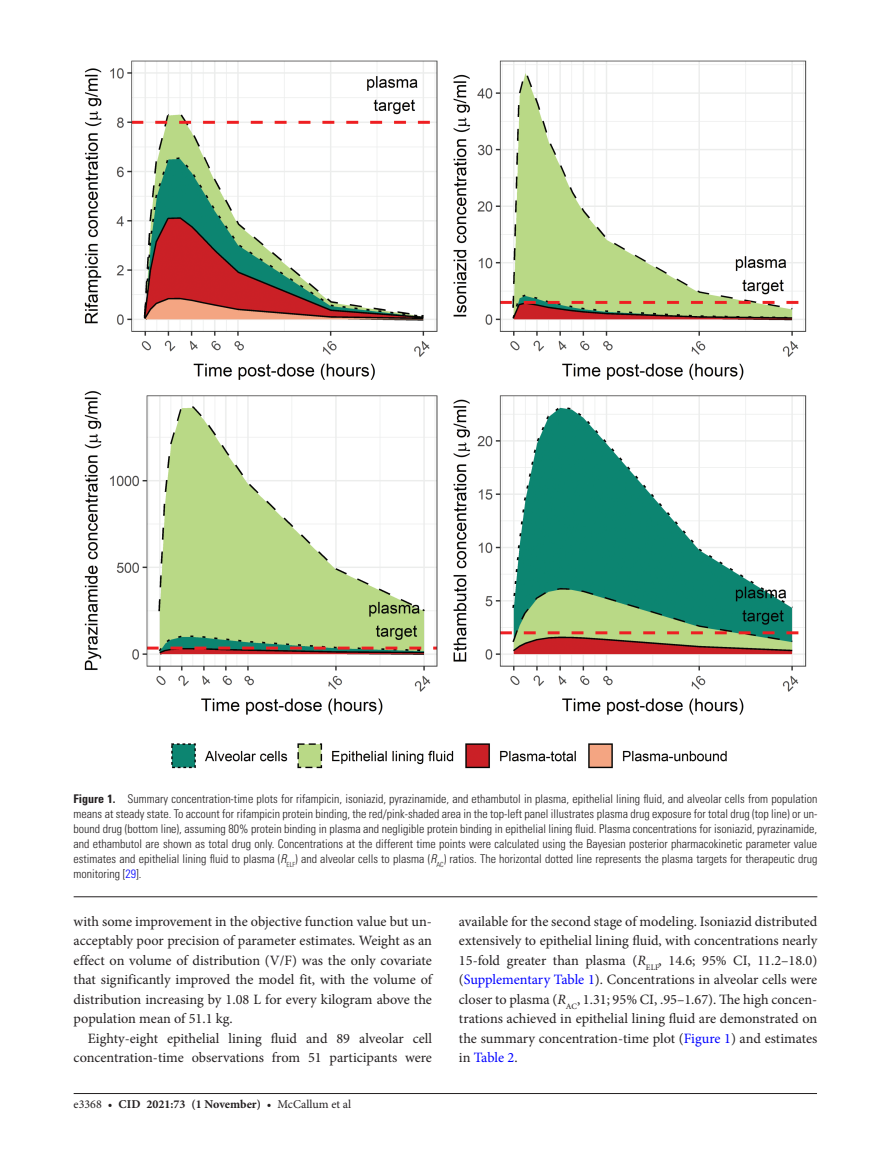
<style>
.page{position:relative;width:891px;height:1174px;background:#fff}
.page>*{position:absolute;margin:0;border:0;box-sizing:border-box;transform-origin:0 0}
.t1{font:14.25px/19.5px "Minion Pro";color:#231f20;text-align:justify}
.t2{font:300 condensed 12px/15px "Univers LT Std";color:#231f20;text-align:justify}
.t3{font:700 12px "Minion Pro";color:#231f20}
.s1{font-weight:700}
.s2{font-style:italic}
.s3{color:#00f}
.s4{font-weight:400}
</style>
<div class="page">
<hr style="left:74px;top:1093px;width:743px;height:1px;background:#231f20">
<hr style="left:74px;top:896px;width:743px;height:1px;background:#231f20">
<img style="left:84px;top:60px;width:723px;height:709px">
<p class="t2" style="left:74px;top:792px;width:745px"><span class="s1">Figure 1.</span> Summary concentration-time plots for rifampicin, isoniazid, pyrazinamide, and ethambutol in plasma, epithelial lining fluid, and alveolar cells from population means at steady state. To account for rifampicin protein binding, the red/pink-shaded area in the top-left panel illustrates plasma drug exposure for total drug (top line) or un&shy;bound drug (bottom line), assuming 80% protein binding in plasma and negligible protein binding in epithelial lining fluid. Plasma concentrations for isoniazid, pyrazinamide, and ethambutol are shown as total drug only. Concentrations at the different time points were calculated using the Bayesian posterior pharmacokinetic parameter value estimates and epithelial lining fluid to plasma (<span class="s2">R</span><sub>ELF</sub>) and alveolar cells to plasma (<span class="s2">R</span><sub>AC</sub>) ratios. The horizontal dotted line represents the plasma targets for therapeutic drug monitoring [<span class="s3">29</span>].</p>
<p class="t1" style="left:74px;top:912px;width:360px">with some improvement in the objective function value but un&shy;acceptably poor precision of parameter estimates. Weight as an effect on volume of distribution (V/F) was the only covariate that significantly improved the model fit, with the volume of distribution increasing by 1.08 L for every kilogram above the population mean of 51.1 kg.</p>
<p class="t1" style="left:74px;top:1029px;width:360px;text-align:right">Eighty-eight epithelial lining fluid and 89 alveolar cell concentration-time observations from 51 participants were</p>
<p class="t3" style="left:74px;top:1095px;width:279px"><span class="s4">e3368 •</span> cid 2021:73 (1 November) <span class="s4">• McCallum et al</span></p>
<p class="t1" style="left:459px;top:912px;width:360px">available for the second stage of modeling. Isoniazid distributed extensively to epithelial lining fluid, with concentrations nearly 15-fold greater than plasma (<span class="s2">R</span><sub>ELF</sub>, 14.6; 95% CI, 11.2–18.0) (<span class="s3">Supplementary Table 1</span>). Concentrations in alveolar cells were closer to plasma (<span class="s2">R</span><sub>AC</sub>, 1.31; 95% CI, .95–1.67). The high concen&shy;trations achieved in epithelial lining fluid are demonstrated on the summary concentration-time plot (<span class="s3">Figure 1</span>) and estimates in <span class="s3">Table 2</span>.</p>
</div>
